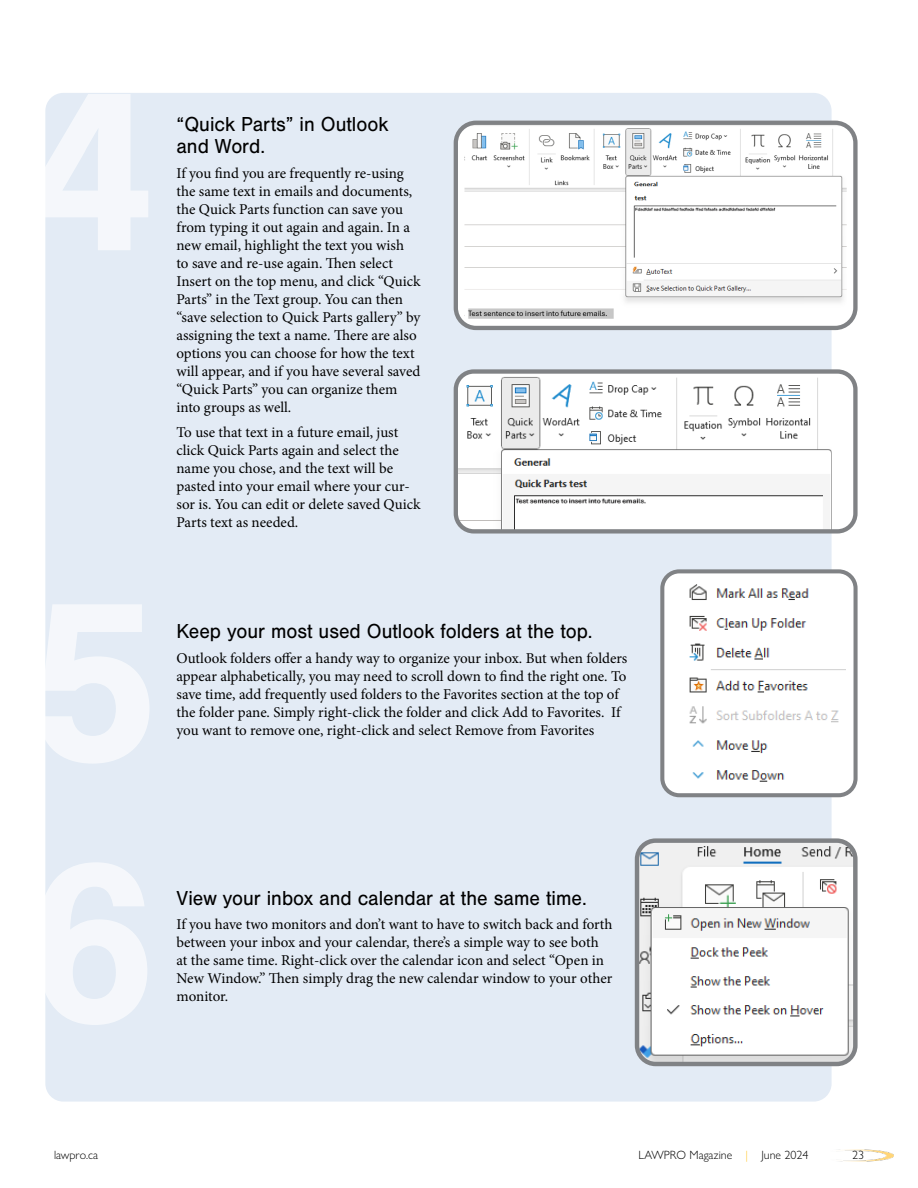
<style>
.page{position:relative;width:918px;height:1188px;background:#fff}
.page>*{position:absolute;margin:0;border:0;box-sizing:border-box;transform-origin:0 0}
.t1{font:21px/22.5px "Nimbus San";color:#000;scale:.95 1}
.t2{font:15px/18px "Minion Pro";letter-spacing:-.005em;color:#000}
.t3{font:300 12px "Gill Sans Nova";color:#000}
.s1{color:#ffc425}
</style>
<div class="page">
<div style="left:45px;top:93px;width:787px;height:1009px;background:#e3ebf5;border-radius:18px"></div>
<div style="left:456px;top:123px;width:399px;height:205px;background:#fff;border-radius:20px"></div>
<img style="left:464px;top:123px;width:383px;height:199px">
<div style="left:454px;top:121px;width:404px;height:209px;border:4px solid #808285;border-radius:20px"></div>
<div style="left:456px;top:372px;width:399px;height:159px;background:#fff;border-radius:18px"></div>
<img style="left:459px;top:377px;width:373px;height:152px">
<div style="left:454px;top:369px;width:404px;height:165px;border:4px solid #808285;border-radius:18px"></div>
<div style="left:662px;top:571px;width:194px;height:224px;background:#fff;border-radius:17px"></div>
<img style="left:689px;top:584px;width:157px;height:198px">
<div style="left:660px;top:569px;width:198px;height:228px;border:4px solid #808285;border-radius:17px"></div>
<img style="left:640px;top:843px;width:213px;height:218px">
<div style="left:635px;top:838px;width:223px;height:228px;border:4px solid #808285;border-radius:19px"></div>
<img style="left:839px;top:1149px;width:54px;height:12px">
<h1 class="t1" style="left:177px;top:113px;width:225px">“Quick Parts” in Outlook and Word.</h1>
<p class="t2" style="left:177px;top:164px;width:246px">If you find you are frequently re-using the same text in emails and documents, the Quick Parts function can save you from typing it out again and again. In a new email, highlight the text you wish<br>to save and re-use again. Then select Insert on the top menu, and click “Quick Parts” in the Text group. You can then “save selection to Quick Parts gallery” by assigning the text a name. There are also options you can choose for how the text will appear, and if you have several saved “Quick Parts” you can organize them into groups as well.</p>
<p class="t2" style="left:177px;top:423px;width:246px">To use that text in a future email, just click Quick Parts again and select the name you chose, and the text will be pasted into your email where your cur&shy;sor is. You can edit or delete saved Quick Parts text as needed.</p>
<h1 class="t1" style="left:177px;top:620px;width:440px">Keep your most used Outlook folders at the top.</h1>
<p class="t2" style="left:177px;top:649px;width:452px">Outlook folders offer a handy way to organize your inbox. But when folders appear alphabetically, you may need to scroll down to find the right one. To save time, add frequently used folders to the Favorites section at the top of the folder pane. Simply right-click the folder and click Add to Favorites. If you want to remove one, right-click and select Remove from Favorites</p>
<h1 class="t1" style="left:177px;top:887px;width:434px">View your inbox and calendar at the same time.</h1>
<p class="t2" style="left:177px;top:916px;width:438px">If you have two monitors and don’t want to have to switch back and forth between your inbox and your calendar, there’s a simple way to see both at the same time. Right-click over the calendar icon and select “Open in New Window.” Then simply drag the new calendar window to your other monitor.</p>
<p class="t3" style="left:54px;top:1148px;width:46px">lawpro.ca</p>
<p class="t3" style="left:638px;top:1148px;width:172px">LAWPRO Magazine <span class="s1">|</span> June 2024</p>
<p class="t3" style="left:852px;top:1148px;width:13px">23</p>
</div>
